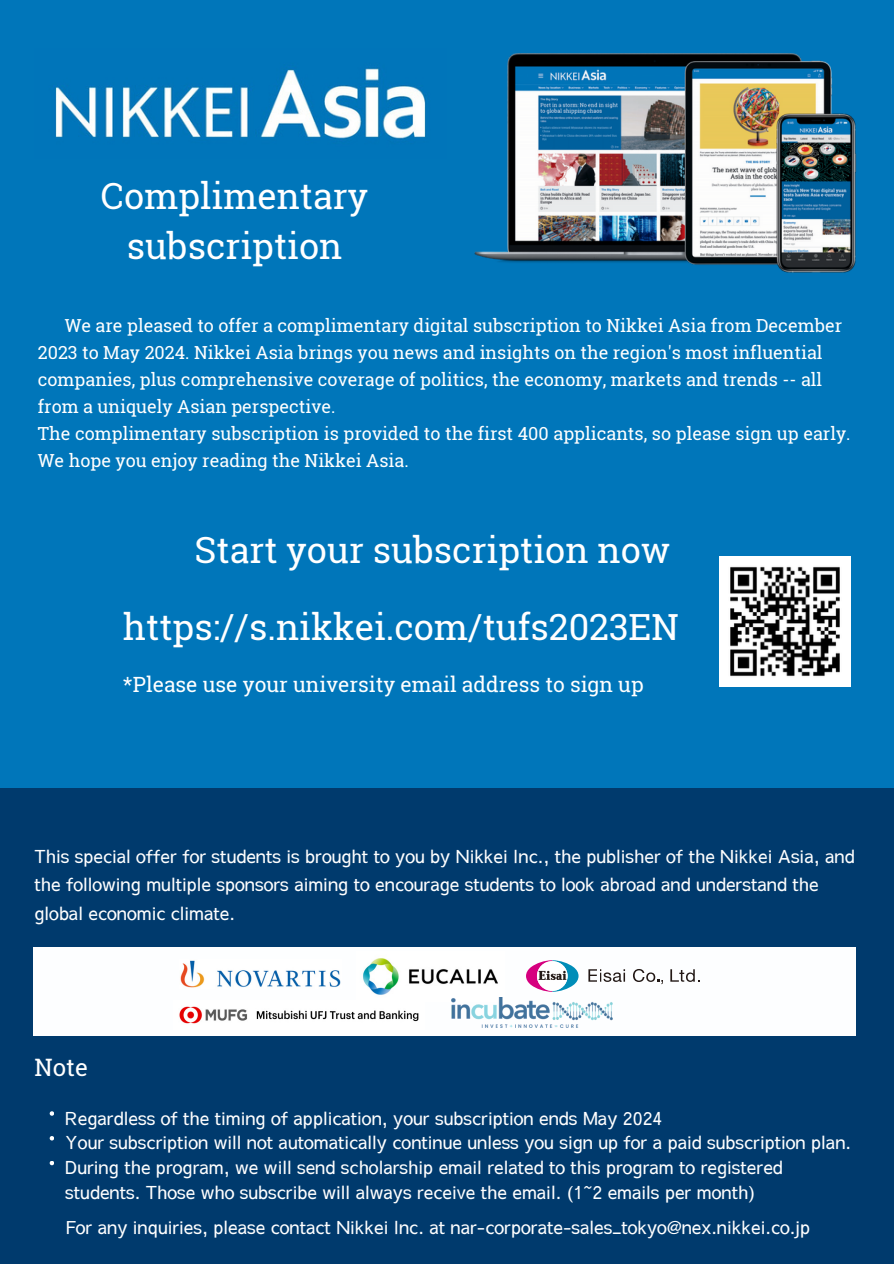
<style>
.page{position:relative;width:894px;height:1264px;background:#fff}
.page>*{position:absolute;margin:0;border:0;box-sizing:border-box;transform-origin:0 0}
.t1{font:36px/49.5px "Roboto Slab";color:#fff;text-align:center}
.t2{font:24px "Roboto Slab";color:#fff}
.t3{font:21px "Roboto Slab";color:#fff}
.t4{font:500 18px/28.2px "Sawarabi Gothic";color:#fff}
.t5{font:18px/27px "Roboto Slab";color:#fff}
</style>
<div class="page">
<div style="left:0;top:0;width:893px;height:1263px;background:#0076ba"></div>
<img style="left:474px;top:53px;width:381px;height:220px">
<img style="left:55px;top:68px;width:371px;height:71px">
<div style="left:0;top:788px;width:893px;height:475px;background:#003a6d"></div>
<div style="left:33px;top:947px;width:822px;height:88px;background:#fdfeff"></div>
<svg style="left:50px;top:1111px;width:4px;height:4px"></svg>
<svg style="left:50px;top:1136px;width:4px;height:4px"></svg>
<svg style="left:50px;top:1161px;width:4px;height:4px"></svg>
<img style="left:180px;top:960px;width:161px;height:28px">
<img style="left:363px;top:958px;width:135px;height:43px">
<svg style="left:526px;top:960px;width:52px;height:31px"></svg>
<svg style="left:588px;top:969px;width:37px;height:12px"></svg>
<svg style="left:633px;top:969px;width:30px;height:15px"></svg>
<svg style="left:670px;top:969px;width:29px;height:12px"></svg>
<img style="left:179px;top:1000px;width:245px;height:24px">
<img style="left:452px;top:997px;width:160px;height:30px">
<img style="left:719px;top:556px;width:131px;height:130px">
<p class="t1" style="left:101px;top:171px;width:269px">Complimentary subscription</p>
<p class="t5" style="left:38px;top:311px;width:805px;text-indent:27px">We are pleased to offer a complimentary digital subscription to Nikkei Asia from December 2023 to May 2024. Nikkei Asia brings you news and insights on the region's most influential companies, plus comprehensive coverage of politics, the economy, markets and trends -- all from a uniquely Asian perspective.</p>
<p class="t5" style="left:38px;top:419px;width:814px">The complimentary subscription is provided to the first 400 applicants, so please sign up early.<br>We hope you enjoy reading the Nikkei Asia.</p>
<p class="t1" style="left:194px;top:524px;width:477px">Start your subscription now</p>
<p class="t1" style="left:123px;top:601px;width:557px">https://s.nikkei.com/tufs2023EN</p>
<p class="t3" style="left:123px;top:670px;width:522px">*Please use your university email address to sign up</p>
<p class="t4" style="left:34px;top:843px;width:821px">This special offer for students is brought to you by Nikkei Inc., the publisher of the Nikkei Asia, and the following multiple sponsors aiming to encourage students to look abroad and understand the global economic climate.</p>
<p class="t2" style="left:34px;top:1051px;width:55px">Note</p>
<p class="t4" style="left:65px;top:1104px;width:598px">Regardless of the timing of application, your subscription ends May 2024</p>
<p class="t4" style="left:65px;top:1129px;width:787px">Your subscription will not automatically continue unless you sign up for a paid subscription plan.</p>
<p class="t4" style="left:65px;top:1153px;width:718px">During the program, we will send scholarship email related to this program to registered</p>
<p class="t4" style="left:65px;top:1178px;width:691px">students. Those who subscribe will always receive the email. (1~2 emails per month)</p>
<p class="t4" style="left:65px;top:1213px;width:746px">For any inquiries, please contact Nikkei Inc. at nar-corporate-sales_tokyo@nex.nikkei.co.jp</p>
</div>
